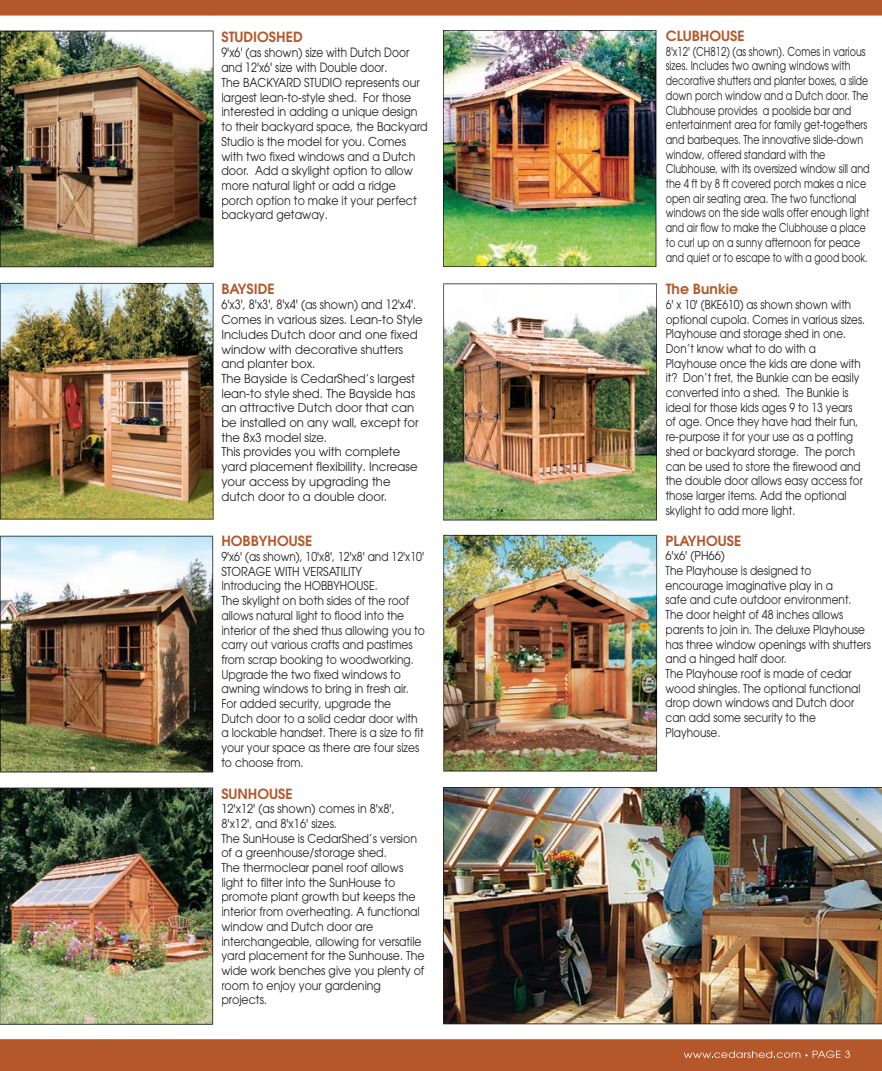
<style>
.page{position:relative;width:882px;height:1071px;background:#fff}
.page>*{position:absolute;margin:0;border:0;box-sizing:border-box;transform-origin:0 0}
.t1{font:600 14px "Avant Garde";color:#b4582c}
.t2{font:12.78px/15.4px "Avant Garde";color:#231f20;scale:.83 1}
.t3{font:12.78px "Avant Garde";color:#231f20;scale:.85 1}
.t4{font:12.25px/14.7px "Avant Garde";color:#231f20;scale:.9 1}
.t5{font:12.25px/14.7px "Avant Garde";color:#231f20;scale:.78 1}
.t6{font:12.25px/14.7px "Avant Garde";color:#231f20;scale:.85 1}
.t7{font:12.25px/14.7px "Avant Garde";color:#231f20;scale:.86 1}
.t8{font:12.25px/14.7px "Avant Garde";color:#231f20;scale:.95 1}
.s1{font-size:12.25px}
</style>
<div class="page">
<img style="left:443px;top:787px;width:439px;height:237px">
<div style="left:0;top:1039px;width:882px;height:32px;background:#b4582c"></div>
<div style="left:0;top:0;width:882px;height:16px;background:#b4582c"></div>
<img style="left:0;top:788px;width:213px;height:237px">
<img style="left:444px;top:284px;width:213px;height:236px">
<img style="left:0;top:283px;width:213px;height:236px">
<img style="left:443px;top:30px;width:213px;height:237px">
<img style="left:0;top:536px;width:213px;height:236px">
<img style="left:444px;top:535px;width:213px;height:236px">
<img style="left:0;top:31px;width:213px;height:236px">
<svg style="left:684px;top:1051px;width:166px;height:7px"></svg>
<p class="t1" style="left:221px;top:27px;width:83px">STUDIOSHED</p>
<p class="t2" style="left:221px;top:45px;width:228px">9'x6' <span class="s1">(as shown)</span> size with Dutch Door and 12'x6' size with Double door<span class="s1">.</span></p>
<p class="t4" style="left:221px;top:75px;width:231px">The BACKYARD STUDIO represents our largest lean-to-style shed. For those interested in adding a unique design to their backyard space, the Backyard Studio is the model for you. Comes with two fixed windows and a Dutch door. Add a skylight option to allow more natural light or add a ridge porch option to make it your perfect backyard getaway.</p>
<p class="t1" style="left:221px;top:280px;width:55px">BAYSIDE</p>
<p class="t3" style="left:221px;top:297px;width:231px">6'x3', 8'x3', 8'x4' <span class="s1">(as shown)</span> and 12'x4'<span class="s1">.</span></p>
<p class="t8" style="left:221px;top:312px;width:214px">Comes in various sizes. Lean-to Style<br>Includes Dutch door and one fixed window with decorative shutters and planter box.<br>The Bayside is CedarShed’s largest lean-to style shed. The Bayside has an attractive Dutch door that can be installed on any wall, except for the 8x3 model size.<br>This provides you with complete yard placement flexibility. Increase your access by upgrading the dutch door to a double door.</p>
<p class="t1" style="left:221px;top:532px;width:92px">HOBBYHOUSE</p>
<p class="t7" style="left:221px;top:549px;width:238px">9'x6' (as shown), 10'x8', 12'x8' and 12'x10' STORAGE WITH VERSATILITY<br>Introducing the HOBBYHOUSE.<br>The skylight on both sides of the roof allows natural light to flood into the interior of the shed thus allowing you to carry out various crafts and pastimes from scrap booking to woodworking.<br>Upgrade the two fixed windows to awning windows to bring in fresh air.<br>For added security, upgrade the Dutch door to a solid cedar door with a lockable handset. There is a size to fit your your space as there are four sizes to choose from.</p>
<p class="t1" style="left:221px;top:784px;width:73px">SUNHOUSE</p>
<p class="t4" style="left:221px;top:801px;width:227px">12'x12' (as shown) comes in 8'x8',<br>8'x12', and 8'x16' sizes.<br>The SunHouse is CedarShed’s version of a greenhouse/storage shed.<br>The thermoclear panel roof allows light to filter into the SunHouse to promote plant growth but keeps the interior from overheating. A functional window and Dutch door are interchangeable, allowing for versatile yard placement for the Sunhouse. The wide work benches give you plenty of room to enjoy your gardening projects.</p>
<p class="t1" style="left:666px;top:27px;width:80px">CLUBHOUSE</p>
<p class="t5" style="left:666px;top:44px;width:263px">8'x12' (CH812) (as shown). Comes in various sizes. Includes two awning windows with decorative shutters and planter boxes, a slide down porch window and a Dutch door. The Clubhouse provides a poolside bar and entertainment area for family get-togethers and barbeques. The innovative slide-down window, offered standard with the Clubhouse, with its oversized window sill and the 4 ft by 8 ft covered porch makes a nice open air seating area. The two functional windows on the side walls offer enough light and air flow to make the Clubhouse a place to curl up on a sunny afternoon for peace and quiet or to escape to with a good book.</p>
<p class="t1" style="left:666px;top:280px;width:74px">The Bunkie</p>
<p class="t6" style="left:666px;top:297px;width:236px">6' x 10' (BKE610) as shown shown with optional cupola. Comes in various sizes.<br>Playhouse and storage shed in one.<br>Don’t know what to do with a Playhouse once the kids are done with it? Don’t fret, the Bunkie can be easily converted into a shed. The Bunkie is ideal for those kids ages 9 to 13 years of age. Once they have had their fun, re-purpose it for your use as a potting shed or backyard storage. The porch can be used to store the firewood and the double door allows easy access for those larger items. Add the optional skylight to add more light.</p>
<p class="t1" style="left:666px;top:531px;width:77px">PLAYHOUSE</p>
<p class="t4" style="left:666px;top:549px;width:230px">6'x6' (PH66)<br>The Playhouse is designed to encourage imaginative play in a<br>safe and cute outdoor environment.<br>The door height of 48 inches allows parents to join in. The deluxe Playhouse has three window openings with shutters and a hinged half door.<br>The Playhouse roof is made of cedar wood shingles. The optional functional drop down windows and Dutch door can add some security to the<br>Playhouse.</p>
</div>
